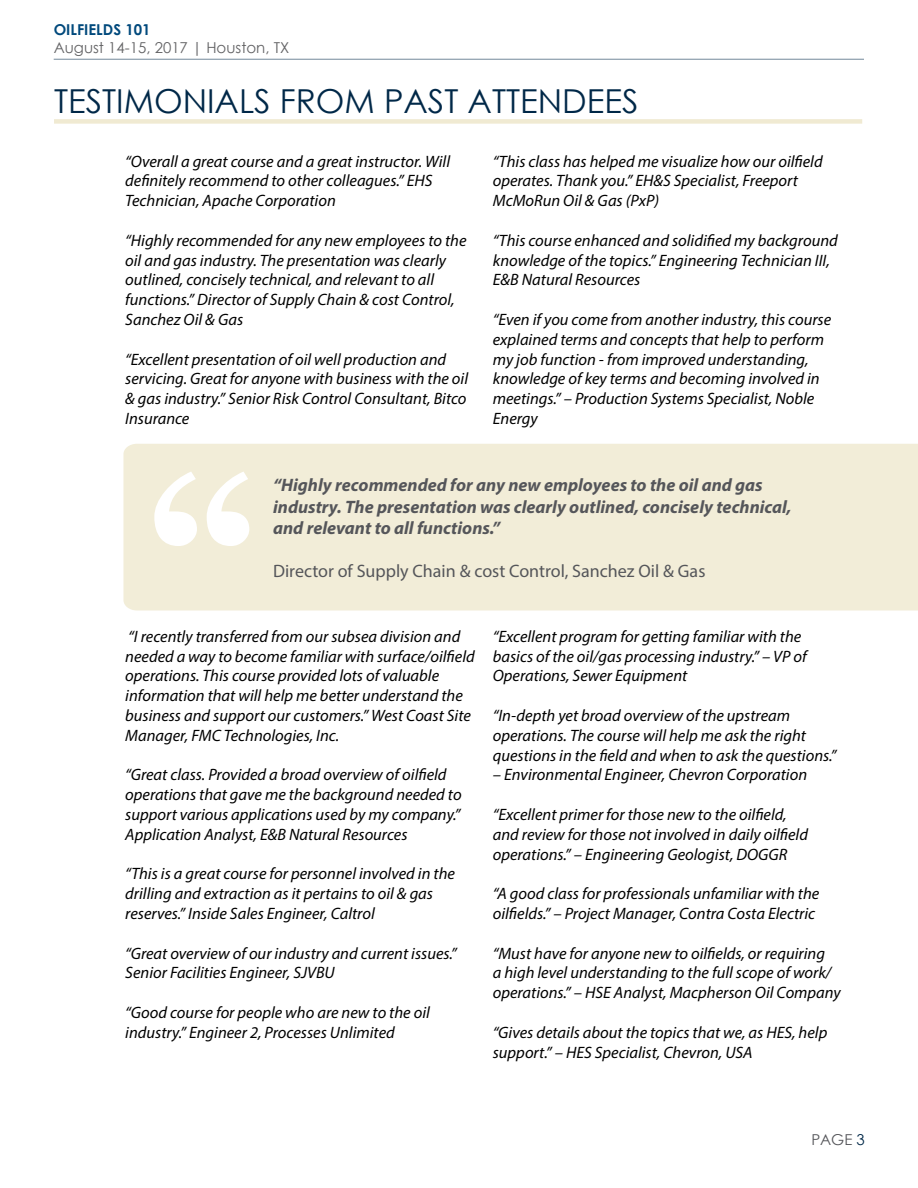
<style>
.page{position:relative;width:918px;height:1188px;background:#fff}
.page>*{position:absolute;margin:0;border:0;box-sizing:border-box;transform-origin:0 0}
.t1{font:33px "Century Gothic";color:#002848}
.t2{font:italic 700 18px/21.6px "Myriad Pro";color:#55565a}
.t3{font:18px "Myriad Pro";color:#55565a}
.t4{font:italic 16.5px/19.8px "Myriad Pro";color:#000}
.t5{font:15px "Century Gothic";color:#636365}
.t6{font:700 15px "Century Gothic";color:#00497c}
.t7{font:15px "Century Gothic";color:#55565a}
.s1{color:#002848}
</style>
<div class="page">
<hr style="left:54px;top:59px;width:810px;height:1px;background:#002848">
<div style="left:54px;top:119px;width:808px;height:5px;background:#f0ead2"></div>
<div style="left:123px;top:444px;width:795px;height:166px;background:#f2edd8"></div>
<svg style="left:154px;top:472px;width:95px;height:74px"></svg>
<p class="t6" style="left:54px;top:19px;width:98px">OILFIELDS 101</p>
<p class="t5" style="left:54px;top:37px;width:237px">August 14-15, 2017 | Houston, TX</p>
<h1 class="t1" style="left:54px;top:78px;width:586px">TESTIMONIALS FROM PAST ATTENDEES</h1>
<p class="t4" style="left:125px;top:151px;width:326px">“Overall a great course and a great instructor. Will definitely recommend to other colleagues.” EHS<br>Technician, Apache Corporation</p>
<p class="t4" style="left:125px;top:230px;width:343px">“Highly recommended for any new employees to the oil and gas industry. The presentation was clearly outlined, concisely technical, and relevant to all functions.” Director of Supply Chain &amp; cost Control, Sanchez Oil &amp; Gas</p>
<p class="t4" style="left:125px;top:349px;width:344px">“Excellent presentation of oil well production and servicing. Great for anyone with business with the oil &amp; gas industry.” Senior Risk Control Consultant, Bitco Insurance</p>
<p class="t4" style="left:493px;top:151px;width:331px">“This class has helped me visualize how our oilfield operates. Thank you.” EH&amp;S Specialist, Freeport<br>McMoRun Oil &amp; Gas (PxP)</p>
<p class="t4" style="left:493px;top:230px;width:347px">“This course enhanced and solidified my background knowledge of the topics.” Engineering Technician III,<br>E&amp;B Natural Resources</p>
<p class="t4" style="left:493px;top:309px;width:340px">“Even if you come from another industry, this course explained terms and concepts that help to perform my job function - from improved understanding, knowledge of key terms and becoming involved in meetings.” – Production Systems Specialist, Noble Energy</p>
<p class="t2" style="left:273px;top:474px;width:520px">“Highly recommended for any new employees to the oil and gas industry. The presentation was clearly outlined, concisely technical, and relevant to all functions.”</p>
<p class="t3" style="left:273px;top:560px;width:434px">Director of Supply Chain &amp; cost Control, Sanchez Oil &amp; Gas</p>
<p class="t4" style="left:125px;top:626px;width:351px">“I recently transferred from our subsea division and needed a way to become familiar with surface/oilfield operations. This course provided lots of valuable information that will help me better understand the business and support our customers.” West Coast Site Manager, FMC Technologies, Inc.</p>
<p class="t4" style="left:125px;top:765px;width:338px">“Great class. Provided a broad overview of oilfield operations that gave me the background needed to support various applications used by my company.” Application Analyst, E&amp;B Natural Resources</p>
<p class="t4" style="left:125px;top:864px;width:331px">“This is a great course for personnel involved in the drilling and extraction as it pertains to oil &amp; gas reserves.” Inside Sales Engineer, Caltrol</p>
<p class="t4" style="left:125px;top:943px;width:333px">“Great overview of our industry and current issues.”<br>Senior Facilities Engineer, SJVBU</p>
<p class="t4" style="left:125px;top:1002px;width:306px">“Good course for people who are new to the oil industry.” Engineer 2, Processes Unlimited</p>
<p class="t4" style="left:493px;top:626px;width:315px">“Excellent program for getting familiar with the basics of the oil/gas processing industry.” – VP of<br>Operations, Sewer Equipment</p>
<p class="t4" style="left:493px;top:705px;width:345px">“In-depth yet broad overview of the upstream operations. The course will help me ask the right questions in the field and when to ask the questions.”</p>
<p class="t4" style="left:493px;top:765px;width:316px">– Environmental Engineer, Chevron Corporation</p>
<p class="t4" style="left:493px;top:804px;width:317px">“Excellent primer for those new to the oilfield, and review for those not involved in daily oilfield operations.” – Engineering Geologist, DOGGR</p>
<p class="t4" style="left:493px;top:884px;width:328px">“A good class for professionals unfamiliar with the oilfields.” – Project Manager, Contra Costa Electric</p>
<p class="t4" style="left:493px;top:943px;width:350px">“Must have for anyone new to oilfields, or requiring<br>a high level understanding to the full scope of work/ operations.” – HSE Analyst, Macpherson Oil Company</p>
<p class="t4" style="left:493px;top:1022px;width:336px">“Gives details about the topics that we, as HES, help support.” – HES Specialist, Chevron, USA</p>
<p class="t7" style="left:811px;top:1129px;width:55px">PAGE <span class="s1">3</span></p>
</div>
